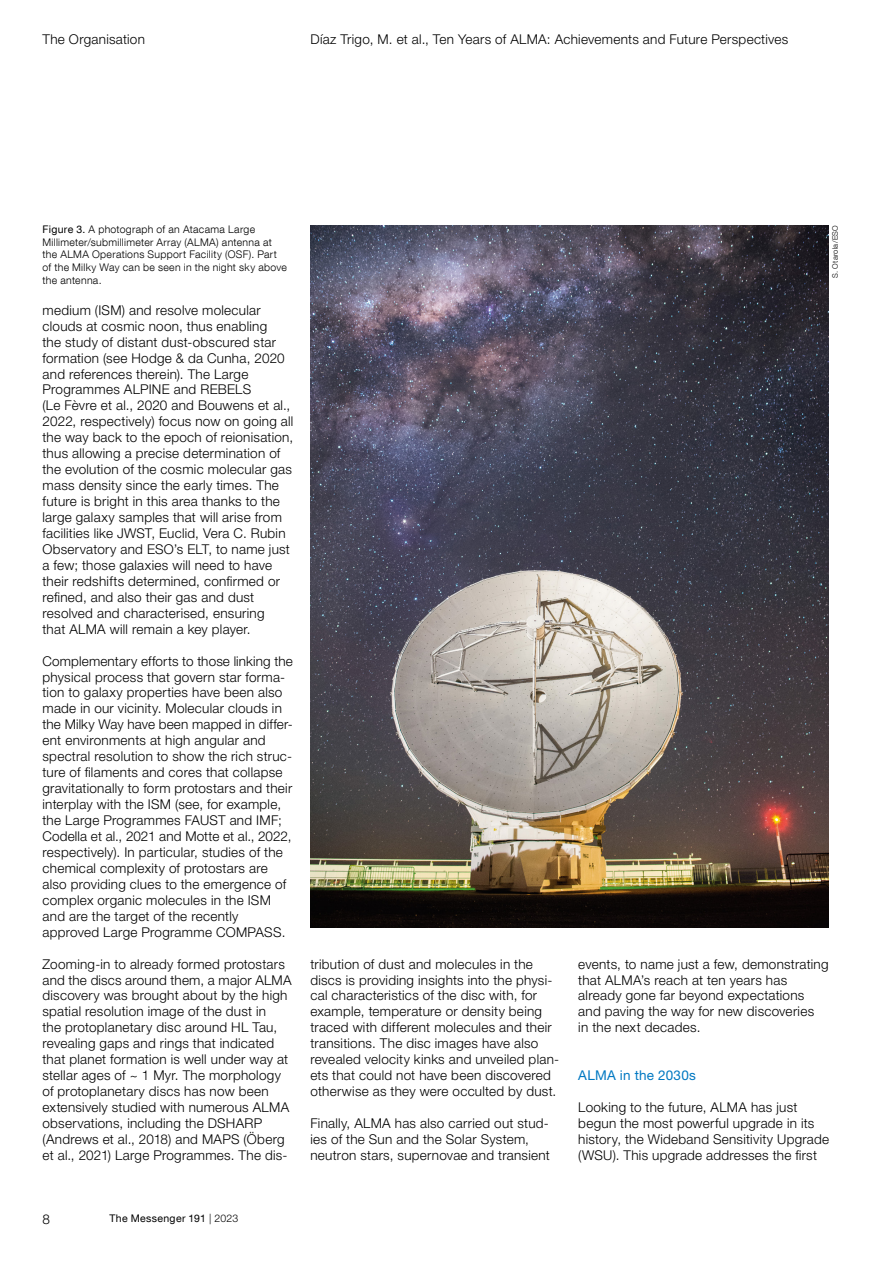
<style>
.page{position:relative;width:893px;height:1263px;background:#fff}
.page>*{position:absolute;margin:0;border:0;box-sizing:border-box;transform-origin:0 0}
._45_9pt{font:300 13.5px/15.9px "Helvetica Neue LT Pro";letter-spacing:.02em;color:#000}
._55_9pt_blue{font:13.5px "Helvetica Neue LT Pro";letter-spacing:.02em;color:#0078c2}
.Figure_captions{font:300 10.5px/12.8px "Helvetica Neue LT Com";letter-spacing:.03em;color:#000}
.t1{font:10.5px "Helvetica Neue LT Com";letter-spacing:.03em;color:#000}
.Photo_credits{font:300 7.5px "Helvetica Neue LT Com";letter-spacing:.035em;color:#000}
.s1{font-weight:400}
.s2{font-family:"Helvetica Neue LT Pro";font-weight:300}
</style>
<div class="page">
<img style="left:311px;top:225px;width:518px;height:702px">
<p class="_45_9pt" style="left:43px;top:31px;width:104px">The Organisation</p>
<p class="_45_9pt" style="left:310px;top:31px;width:479px">Díaz Trigo, M. et al., Ten Years of ALMA: Achievements and Future Perspectives</p>
<p class="Figure_captions" style="left:43px;top:223px;width:246px"><span class="s1">Figure 3.</span> A photograph of an Atacama Large Millimeter/submillimeter Array (ALMA) antenna at the ALMA Operations Support Facility (OSF). Part of the Milky Way can be seen in the night sky above the antenna.</p>
<p class="_45_9pt" style="left:43px;top:302px;width:252px">medium (ISM) and resolve molecular clouds at cosmic noon, thus enabling<br>the study of distant dust-obscured star formation (see Hodge &amp; da Cunha, 2020 and references therein). The Large Programmes ALPINE and REBELS<br>(Le Fèvre et al., 2020 and Bouwens et al., 2022, respectively) focus now on going all the way back to the epoch of reionisation, thus allowing a precise determination of the evolution of the cosmic molecular gas mass density since the early times. The future is bright in this area thanks to the large galaxy samples that will arise from facilities like JWST, Euclid, Vera C. Rubin Observatory and ESO’s ELT, to name just a few; those galaxies will need to have their redshifts determined, confirmed or refined, and also their gas and dust resolved and characterised, ensuring<br>that ALMA will remain a key player.</p>
<p class="_45_9pt" style="left:43px;top:652px;width:252px">Complementary efforts to those linking the physical process that govern star forma&shy;tion to galaxy properties have been also made in our vicinity. Molecular clouds in the Milky Way have been mapped in differ&shy;ent environments at high angular and spectral resolution to show the rich struc&shy;ture of filaments and cores that collapse gravitationally to form protostars and their interplay with the ISM (see, for example, the Large Programmes FAUST and IMF; Codella et al., 2021 and Motte et al., 2022, respectively). In particular, studies of the chemical complexity of protostars are also providing clues to the emergence of complex organic molecules in the ISM and are the target of the recently approved Large Programme COMPASS.</p>
<p class="_45_9pt" style="left:43px;top:955px;width:250px">Zooming-in to already formed protostars and the discs around them, a major ALMA discovery was brought about by the high spatial resolution image of the dust in<br>the protoplanetary disc around HL Tau, revealing gaps and rings that indicated that planet formation is well under way at stellar ages of ~ 1 Myr. The morphology of protoplanetary discs has now been extensively studied with numerous ALMA observations, including the DSHARP (Andrews et al., 2018) and MAPS (Öberg et al., 2021) Large Programmes. The dis-</p>
<p class="_45_9pt" style="left:310px;top:955px;width:250px">tribution of dust and molecules in the discs is providing insights into the physi&shy;cal characteristics of the disc with, for example, temperature or density being traced with different molecules and their transitions. The disc images have also revealed velocity kinks and unveiled plan&shy;ets that could not have been discovered otherwise as they were occulted by dust.</p>
<p class="_45_9pt" style="left:310px;top:1115px;width:241px">Finally, ALMA has also carried out stud&shy;ies of the Sun and the Solar System, neutron stars, supernovae and transient</p>
<p class="Photo_credits" style="left:830px;top:278px;width:54px;rotate:-90deg">S. Otarola/ESO</p>
<p class="_45_9pt" style="left:578px;top:955px;width:252px">events, to name just a few, demonstrating that ALMA’s reach at ten years has already gone far beyond expectations and paving the way for new discoveries<br>in the next decades.</p>
<p class="_55_9pt_blue" style="left:578px;top:1067px;width:119px">ALMA in the 2030s</p>
<p class="_45_9pt" style="left:578px;top:1099px;width:252px">Looking to the future, ALMA has just begun the most powerful upgrade in its history, the Wideband Sensitivity Upgrade (WSU). This upgrade addresses the first</p>
<p class="_45_9pt" style="left:43px;top:1211px;width:9px">8</p>
<p class="t1" style="left:109px;top:1211px;width:130px">The Messenger 191 <span class="s2">| 2023</span></p>
</div>
